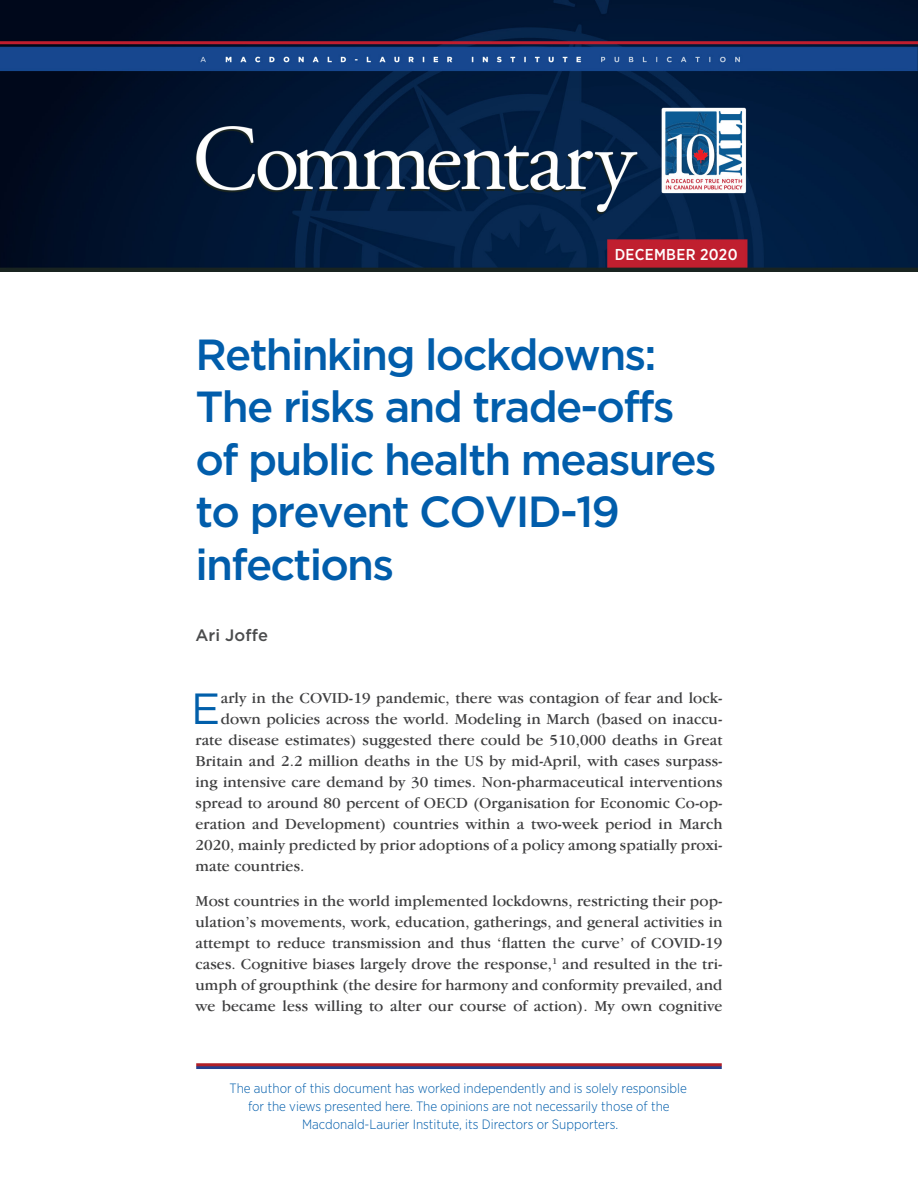
<style>
.page{position:relative;width:918px;height:1188px;background:#fff}
.page>*{position:absolute;margin:0;border:0;box-sizing:border-box;transform-origin:0 0}
.H-1{font:500 43.5px/52.5px "Gotham";letter-spacing:-.04em;color:#015dab}
.Body_garamond_10_5_1{font:43.5px "Gotham";color:#015faa}
.Author_s_name{font:500 16.5px "Gotham";letter-spacing:.005em;color:#4b4c4d}
.Body_garamond_10_5_1-2{font:15.75px/21px "Garamond IT Cby BT";letter-spacing:.005em;color:#3e3e3f;text-align:justify}
.t1{font:500 15.75px "Gotham Narrow";letter-spacing:.02em;color:#fff}
.t2{font:300 13.5px/18px "Gotham Narrow";color:#015dab;text-align:center}
</style>
<div class="page">
<hr style="left:196px;top:1066px;width:526px;height:3px;background:#253f8e">
<hr style="left:196px;top:1063px;width:526px;height:3px;background:#b01f27">
<img style="left:0;top:0;width:918px;height:271px">
<p class="t1" style="left:615px;top:245px;width:124px">DECEMBER 2020</p>
<p class="H-1" style="left:195px;top:327px;width:523px">Rethinking lockdowns:<br>The risks and trade-offs of public health measures to prevent COVID-19 infections</p>
<p class="Author_s_name" style="left:195px;top:626px;width:74px">Ari Joffe</p>
<p class="Body_garamond_10_5_1" style="left:191px;top:685px;width:31px">E</p>
<p class="Body_garamond_10_5_1-2" style="left:221px;top:687px;width:503px">arly in the COVID-19 pandemic, there was contagion of fear and lock-</p>
<p class="Body_garamond_10_5_1-2" style="left:221px;top:708px;width:503px">down policies across the world. Modeling in March (based on inaccu-</p>
<p class="Body_garamond_10_5_1-2" style="left:195px;top:729px;width:529px">rate disease estimates) suggested there could be 510,000 deaths in Great</p>
<p class="Body_garamond_10_5_1-2" style="left:195px;top:750px;width:529px">Britain and 2.2 million deaths in the US by mid-April, with cases surpass-</p>
<p class="Body_garamond_10_5_1-2" style="left:195px;top:771px;width:529px">ing intensive care demand by 30 times. Non-pharmaceutical interventions</p>
<p class="Body_garamond_10_5_1-2" style="left:195px;top:792px;width:529px">spread to around 80 percent of OECD (Organisation for Economic Co-op-</p>
<p class="Body_garamond_10_5_1-2" style="left:195px;top:813px;width:529px">eration and Development) countries within a two-week period in March</p>
<p class="Body_garamond_10_5_1-2" style="left:195px;top:834px;width:529px">2020, mainly predicted by prior adoptions of a policy among spatially proxi-</p>
<p class="Body_garamond_10_5_1-2" style="left:195px;top:855px;width:111px">mate countries.</p>
<p class="Body_garamond_10_5_1-2" style="left:195px;top:890px;width:529px">Most countries in the world implemented lockdowns, restricting their pop&shy;ulation’s movements, work, education, gatherings, and general activities in attempt to reduce transmission and thus ‘flatten the curve’ of COVID-19 cases. Cognitive biases largely drove the response,<sup>1</sup> and resulted in the tri&shy;umph of groupthink (the desire for harmony and conformity prevailed, and we became less willing to alter our course of action). My own cognitive</p>
<p class="t2" style="left:230px;top:1079px;width:459px">The author of this document has worked independently and is solely responsible for the views presented here. The opinions are not necessarily those of the<br>Macdonald-Laurier Institute, its Directors or Supporters.</p>
</div>
